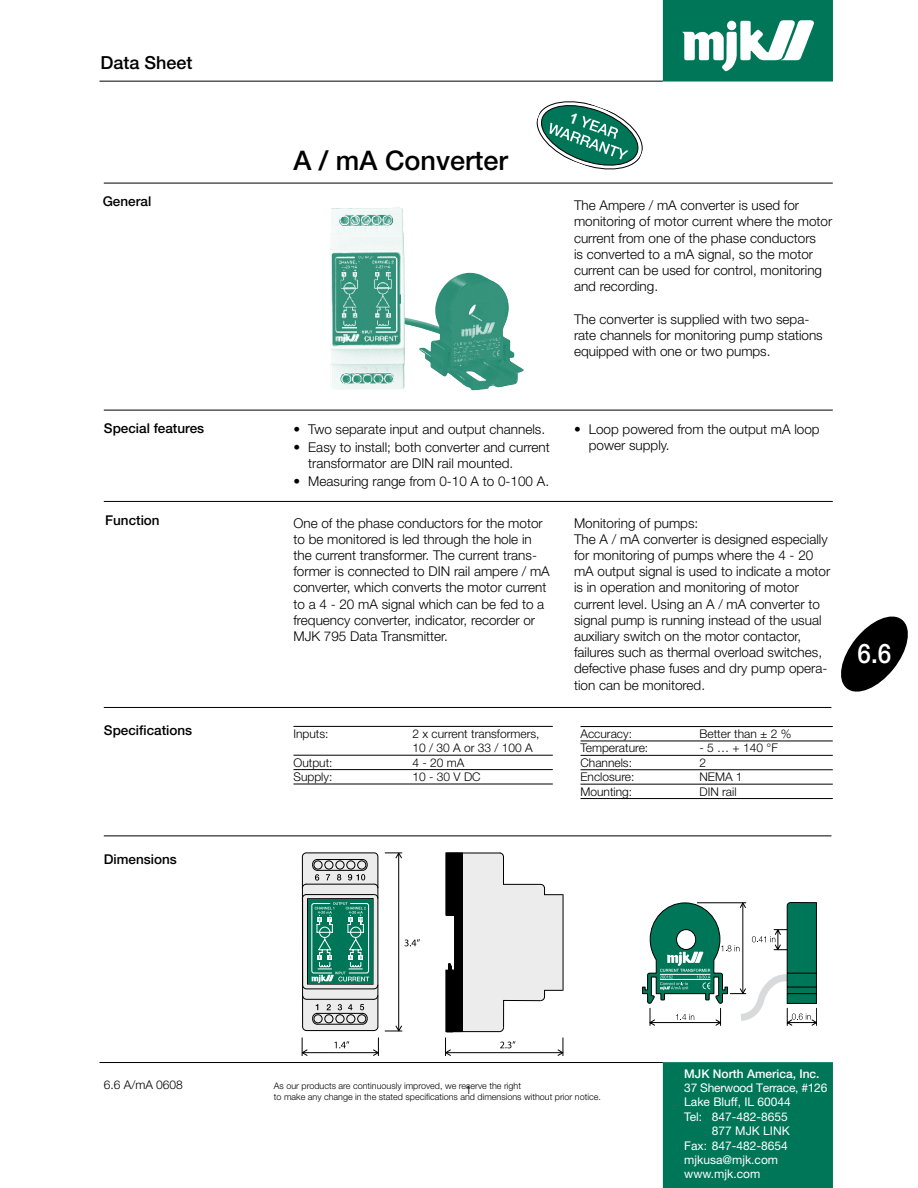
<style>
.page{position:relative;width:918px;height:1188px;background:#fff}
.page>*{position:absolute;margin:0;border:0;box-sizing:border-box;transform-origin:0 0}
.t1{font:500 27px "Helvetica Neue";color:#000}
.t2{font:500 27px "Helvetica Neue";color:#fff;scale:.9 1}
.t3{font:500 18px "Helvetica Neue";color:#000}
.t4{font:300 13.5px/16.2px "Helvetica Neue";color:#000}
.t5{font:500 13.5px "Helvetica Neue";color:#000}
.t6{font:300 12px/14.4px "Helvetica Neue";color:#000}
.t7{font:12px "Helvetica Neue";color:#fff}
.t8{font:12px "Helvetica Neue";letter-spacing:-.02em;color:#fff}
.t9{font:500 12px "Helvetica Neue";color:#fff}
.t10{font:300 9px/10.8px "Helvetica Neue";color:#000}
</style>
<div class="page">
<hr style="left:99px;top:81px;width:564px;height:1px;background:#000">
<hr style="left:99px;top:1062px;width:564px;height:1px;background:#000">
<div style="left:663px;top:1062px;width:170px;height:126px;background:#007659"></div>
<svg style="left:663px;top:0;width:170px;height:82px"></svg>
<svg style="left:841px;top:616px;width:67px;height:76px"></svg>
<hr style="left:104px;top:183px;width:729px;height:1px;background:#000">
<hr style="left:104px;top:410px;width:729px;height:1px;background:#000">
<hr style="left:104px;top:501px;width:729px;height:1px;background:#000">
<hr style="left:104px;top:707px;width:727px;height:1px;background:#000">
<img style="left:405px;top:273px;width:119px;height:117px">
<img style="left:330px;top:207px;width:75px;height:183px">
<hr style="left:293px;top:726px;width:260px;height:1px;background:#000">
<hr style="left:293px;top:755px;width:260px;height:1px;background:#000">
<hr style="left:293px;top:769px;width:260px;height:1px;background:#000">
<hr style="left:293px;top:784px;width:260px;height:1px;background:#000">
<hr style="left:580px;top:726px;width:253px;height:1px;background:#000">
<hr style="left:580px;top:741px;width:253px;height:1px;background:#000">
<hr style="left:580px;top:755px;width:253px;height:1px;background:#000">
<hr style="left:580px;top:769px;width:253px;height:1px;background:#000">
<hr style="left:580px;top:784px;width:253px;height:1px;background:#000">
<hr style="left:580px;top:798px;width:253px;height:1px;background:#000">
<hr style="left:563px;top:894px;width:1px;height:97px;background:#000">
<svg style="left:445px;top:852px;width:118px;height:180px"></svg>
<svg style="left:302px;top:852px;width:77px;height:179px;background:#83a9a0"></svg>
<svg style="left:302px;top:1038px;width:77px;height:18px"></svg>
<svg style="left:445px;top:1038px;width:119px;height:18px"></svg>
<svg style="left:385px;top:852px;width:35px;height:180px"></svg>
<svg style="left:642px;top:902px;width:175px;height:124px"></svg>
<hr style="left:104px;top:836px;width:727px;height:1px;background:#000">
<svg style="left:536px;top:101px;width:107px;height:69px"></svg>
<h2 class="t3" style="left:101px;top:52px;width:94px">Data Sheet</h2>
<h1 class="t1" style="left:293px;top:144px;width:216px">A / mA Converter</h1>
<p class="t5" style="left:103px;top:193px;width:50px">General</p>
<p class="t4" style="left:574px;top:197px;width:260px">The Ampere / mA converter is used for monitoring of motor current where the motor current from one of the phase conductors<br>is converted to a mA signal, so the motor current can be used for control, monitoring and recording.</p>
<p class="t4" style="left:574px;top:310px;width:250px">The converter is supplied with two sepa&shy;rate channels for monitoring pump stations equipped with one or two pumps.</p>
<p class="t5" style="left:104px;top:420px;width:102px">Special features</p>
<p class="t4" style="left:293px;top:420px;width:253px">• Two separate input and output channels.</p>
<p class="t4" style="left:308px;top:439px;width:243px;text-indent:-15px">• Easy to install; both converter and current transformator are DIN rail mounted.</p>
<p class="t4" style="left:293px;top:473px;width:257px">• Measuring range from 0-1 0 A to 0-1 00 A.</p>
<p class="t5" style="left:105px;top:513px;width:56px">Function</p>
<p class="t4" style="left:293px;top:514px;width:258px">One of the phase conductors for the motor to be monitored is led through the hole in the current transformer. The current trans&shy;former is connected to DIN rail ampere / mA converter, which converts the motor current to a 4 - 20 mA signal which can be fed to a frequency converter, indicator, recorder or MJK 795 Data Transmitter.</p>
<p class="t4" style="left:574px;top:514px;width:258px">Monitoring of pumps:<br>The A / mA converter is designed especially for monitoring of pumps where the 4 - 20 mA output signal is used to indicate a motor is in operation and monitoring of motor current level. Using an A / mA converter to signal pump is running instead of the usual auxiliary switch on the motor contactor, failures such as thermal overload switches, defective phase fuses and dry pump opera&shy;tion can be monitored.</p>
<p class="t4" style="left:589px;top:421px;width:232px;text-indent:-15px">• Loop powered from the output mA loop power supply.</p>
<p class="t5" style="left:104px;top:722px;width:90px">Specifications</p>
<p class="t6" style="left:293px;top:726px;width:37px">Inputs:</p>
<p class="t6" style="left:412px;top:726px;width:129px">2 x current transformers,<br>10/30Aor33/ 100A</p>
<p class="t6" style="left:293px;top:755px;width:41px">Output:</p>
<p class="t6" style="left:412px;top:755px;width:54px">4-20mA</p>
<p class="t6" style="left:293px;top:769px;width:40px">Supply:</p>
<p class="t6" style="left:412px;top:769px;width:70px">10-30VDC</p>
<p class="t5" style="left:104px;top:851px;width:75px">Dimensions</p>
<p class="t6" style="left:580px;top:726px;width:53px">Accuracy:</p>
<p class="t6" style="left:700px;top:726px;width:93px">Better than ± 2 %</p>
<p class="t6" style="left:580px;top:741px;width:69px">Temperature:</p>
<p class="t6" style="left:700px;top:741px;width:80px">-5…+ 140°F</p>
<p class="t6" style="left:580px;top:755px;width:53px">Channels:</p>
<p class="t6" style="left:700px;top:755px;width:8px">2</p>
<p class="t6" style="left:580px;top:769px;width:56px">Enclosure:</p>
<p class="t6" style="left:700px;top:769px;width:38px">NEMA 1</p>
<p class="t6" style="left:580px;top:784px;width:53px">Mounting:</p>
<p class="t6" style="left:700px;top:784px;width:39px">DIN rail</p>
<h1 class="t2" style="left:858px;top:638px;width:39px">6.6</h1>
<p class="t6" style="left:104px;top:1078px;width:81px">6.6 A/mA 0608</p>
<p class="t10" style="left:274px;top:1081px;width:329px">As our products are continuously improved, we reserve the right<br>to make any change in the stated specifications and dimensions without prior notice.</p>
<p class="t9" style="left:684px;top:1066px;width:137px">MJK North America, Inc.</p>
<p class="t8" style="left:684px;top:1081px;width:145px">37 Sherwood Terrace, #126</p>
<p class="t7" style="left:684px;top:1095px;width:108px">Lake Bluff, IL 60044</p>
<p class="t7" style="left:684px;top:1109px;width:105px">Tel: 847-482-8655</p>
<p class="t7" style="left:712px;top:1124px;width:79px">877 MJK LINK</p>
<p class="t7" style="left:684px;top:1138px;width:105px">Fax: 847-482-8654</p>
<p class="t7" style="left:684px;top:1153px;width:95px">mjkusa@mjk.com</p>
<p class="t7" style="left:684px;top:1167px;width:77px">www.mjk.com</p>
</div>
